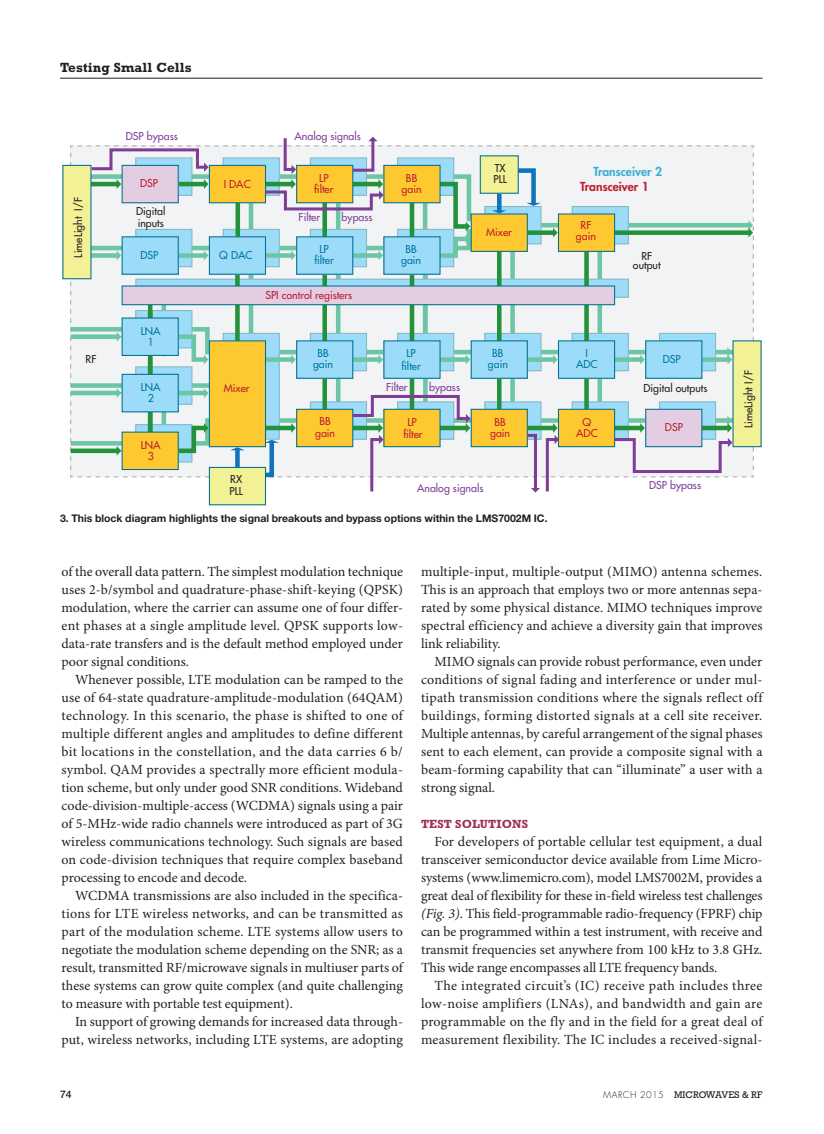
<style>
.page{position:relative;width:824px;height:1134px;background:#fff}
.page>*{position:absolute;margin:0;border:0;box-sizing:border-box;transform-origin:0 0}
.Body-Indent{font:13.95px/18px "Minion Pro";color:#231f20;text-align:justify}
.Running_header{font:700 13.5px "Rockwell Std";letter-spacing:.01em;color:#231f20}
.t1{font:800 12.15px "Futura Std";color:#39afd6}
.t2{font:800 12.15px "Futura Std";color:#be1d2c}
.Subhead{font:700 12px "Rockwell Std";letter-spacing:.01em;color:#9d2f5b}
.t3{font:500 10.65px/10.9px "Futura Std";color:#be1d2c;text-align:center}
.t4{font:500 10.65px/9.1px "Futura Std";color:#231f20}
.t5{font:500 10.65px "Futura Std";color:#7e3e98}
.t6{font:500 10.65px/10.9px "Futura Std";color:#0076a3;text-align:center}
.captions{font:700 10.5px "Helvetica Neue LT Std";color:#231f20}
.t7{font:500 10.5px "Helvetica Neue LT Std";color:#231f20}
.t8{font:9.75px "Rockwell Std";color:#231f20}
.s1{font-style:italic}
.s2{font-family:"Futura Std";font-weight:300;font-size:9px}
</style>
<div class="page">
<hr style="left:60px;top:78px;width:702px;height:1px;background:#231f20">
<div style="left:209px;top:467px;width:56px;height:38px;background:#f3f195"></div>
<div style="left:733px;top:341px;width:28px;height:106px;background:#f3f195"></div>
<div style="left:63px;top:165px;width:28px;height:114px;background:#f3f195"></div>
<svg style="left:70px;top:136px;width:684px;height:358px"></svg>
<p class="Running_header" style="left:60px;top:59px;width:133px">Testing Small Cells</p>
<p class="t5" style="left:126px;top:130px;width:54px">DSP bypass</p>
<p class="t5" style="left:294px;top:130px;width:68px">Analog signals</p>
<p class="t3" style="left:140px;top:178px;width:19px">DSP</p>
<p class="t3" style="left:224px;top:179px;width:29px">I DAC</p>
<p class="t3" style="left:314px;top:173px;width:21px">LP filter</p>
<p class="t3" style="left:401px;top:173px;width:22px">BB gain</p>
<p class="t4" style="left:493px;top:163px;width:15px;line-height:10.9px">TX<br>PLL</p>
<p class="t1" style="left:593px;top:164px;width:70px">Transceiver 2</p>
<p class="t2" style="left:580px;top:179px;width:70px">Transceiver 1</p>
<p class="t4" style="left:74px;top:258px;width:62px;rotate:-90deg">LimeLight I/F</p>
<p class="t4" style="left:136px;top:205px;width:31px;line-height:12.1px">Digital inputs</p>
<p class="t6" style="left:140px;top:249px;width:19px">DSP</p>
<p class="t6" style="left:219px;top:249px;width:35px">Q DAC</p>
<p class="t5" style="left:298px;top:210px;width:23px">Filter</p>
<p class="t5" style="left:341px;top:210px;width:32px">bypass</p>
<p class="t3" style="left:576px;top:220px;width:22px">RF gain</p>
<p class="t3" style="left:486px;top:227px;width:27px">Mixer</p>
<p class="t6" style="left:401px;top:244px;width:22px">BB gain</p>
<p class="t6" style="left:314px;top:244px;width:21px">LP filter</p>
<p class="t4" style="left:633px;top:252px;width:29px;text-align:center">RF output</p>
<p class="t3" style="left:265px;top:289px;width:88px">SPI control registers</p>
<p class="t4" style="left:86px;top:354px;width:12px">RF</p>
<p class="t6" style="left:141px;top:326px;width:21px">LNA<br>1</p>
<p class="t6" style="left:141px;top:382px;width:21px">LNA<br>2</p>
<p class="t3" style="left:224px;top:382px;width:27px">Mixer</p>
<p class="t4" style="left:643px;top:384px;width:65px">Digital outputs</p>
<p class="t6" style="left:576px;top:348px;width:23px">I<br>ADC</p>
<p class="t6" style="left:401px;top:347px;width:21px;line-height:12.5px">LP filter</p>
<p class="t6" style="left:313px;top:348px;width:22px">BB gain</p>
<p class="t6" style="left:488px;top:348px;width:22px">BB gain</p>
<p class="t6" style="left:662px;top:354px;width:19px">DSP</p>
<p class="t5" style="left:386px;top:380px;width:23px">Filter</p>
<p class="t5" style="left:429px;top:380px;width:32px">bypass</p>
<p class="t3" style="left:141px;top:440px;width:21px">LNA<br>3</p>
<p class="t3" style="left:315px;top:415px;width:22px;line-height:12px">BB gain</p>
<p class="t3" style="left:407px;top:416px;width:11px">LP</p>
<p class="t3" style="left:403px;top:429px;width:21px">filter</p>
<p class="t3" style="left:490px;top:416px;width:22px">BB gain</p>
<p class="t3" style="left:576px;top:416px;width:23px">Q<br>ADC</p>
<p class="t3" style="left:665px;top:422px;width:19px">DSP</p>
<p class="t4" style="left:229px;top:474px;width:15px;line-height:11.6px">RX<br>PLL</p>
<p class="t5" style="left:417px;top:482px;width:68px">Analog signals</p>
<p class="t5" style="left:649px;top:478px;width:54px">DSP bypass</p>
<p class="captions" style="left:60px;top:512px;width:489px">3. This block diagram highlights the signal breakouts and bypass options within the LMS7002M IC.</p>
<p class="t4" style="left:744px;top:428px;width:59px;rotate:-90deg">LimeLight I/F</p>
<p class="Body-Indent" style="left:62px;top:563px;width:343px">of the overall data pattern. The simplest modulation technique uses 2-b/symbol and quadrature-phase-shift-keying (QPSK) modulation, where the carrier can assume one of four differ&shy;ent phases at a single amplitude level. QPSK supports low&shy;data-rate transfers and is the default method employed under poor signal conditions.</p>
<p class="Body-Indent" style="left:62px;top:671px;width:343px;text-indent:14px">Whenever possible, LTE modulation can be ramped to the use of 64-state quadrature-amplitude-modulation (64QAM) technology. In this scenario, the phase is shifted to one of multiple different angles and amplitudes to define different bit locations in the constellation, and the data carries 6 b/ symbol. QAM provides a spectrally more efficient modula&shy;tion scheme, but only under good SNR conditions. Wideband code-division-multiple-access (WCDMA) signals using a pair of 5-MHz-wide radio channels were introduced as part of 3G wireless communications technology. Such signals are based on code-division techniques that require complex baseband processing to encode and decode.</p>
<p class="Body-Indent" style="left:62px;top:887px;width:343px;text-indent:14px">WCDMA transmissions are also included in the specifica&shy;tions for LTE wireless networks, and can be transmitted as part of the modulation scheme. LTE systems allow users to negotiate the modulation scheme depending on the SNR; as a result, transmitted RF/microwave signals in multiuser parts of these systems can grow quite complex (and quite challenging to measure with portable test equipment).</p>
<p class="Body-Indent" style="left:62px;top:1013px;width:343px;text-align:right">In support of growing demands for increased data through&shy;put, wireless networks, including LTE systems, are adopting</p>
<p class="Body-Indent" style="left:421px;top:563px;width:343px">multiple-input, multiple-output (MIMO) antenna schemes.<br>This is an approach that employs two or more antennas sepa&shy;rated by some physical distance. MIMO techniques improve spectral efficiency and achieve a diversity gain that improves link reliability.</p>
<p class="Body-Indent" style="left:421px;top:653px;width:343px;text-indent:14px">MIMO signals can provide robust performance, even under conditions of signal fading and interference or under mul&shy;tipath transmission conditions where the signals reflect off buildings, forming distorted signals at a cell site receiver.<br>Multiple antennas, by careful arrangement of the signal phases sent to each element, can provide a composite signal with a beam-forming capability that can “illuminate” a user with a strong signal.</p>
<p class="Subhead" style="left:421px;top:817px;width:109px">TEST SOLUTIONS</p>
<p class="Body-Indent" style="left:421px;top:833px;width:343px;text-indent:14px">For developers of portable cellular test equipment, a dual transceiver semiconductor device available from Lime Micro&shy;systems (www.limemicro.com), model LMS7002M, provides a great deal of flexibility for these in-field wireless test challenges <span class="s1">(Fig. 3)</span>. This field-programmable radio-frequency (FPRF) chip can be programmed within a test instrument, with receive and transmit frequencies set anywhere from 100 kHz to 3.8 GHz.<br>This wide range encompasses all LTE frequency bands.</p>
<p class="Body-Indent" style="left:421px;top:977px;width:343px;text-indent:14px">The integrated circuit’s (IC) receive path includes three low-noise amplifiers (LNAs), and bandwidth and gain are programmable on the fly and in the field for a great deal of measurement flexibility. The IC includes a received-signal-</p>
<p class="t7" style="left:60px;top:1088px;width:13px">74</p>
<p class="t8" style="left:603px;top:1089px;width:160px"><span class="s2">MARCH 2015</span> MICROWAVES &amp; RF</p>
</div>
